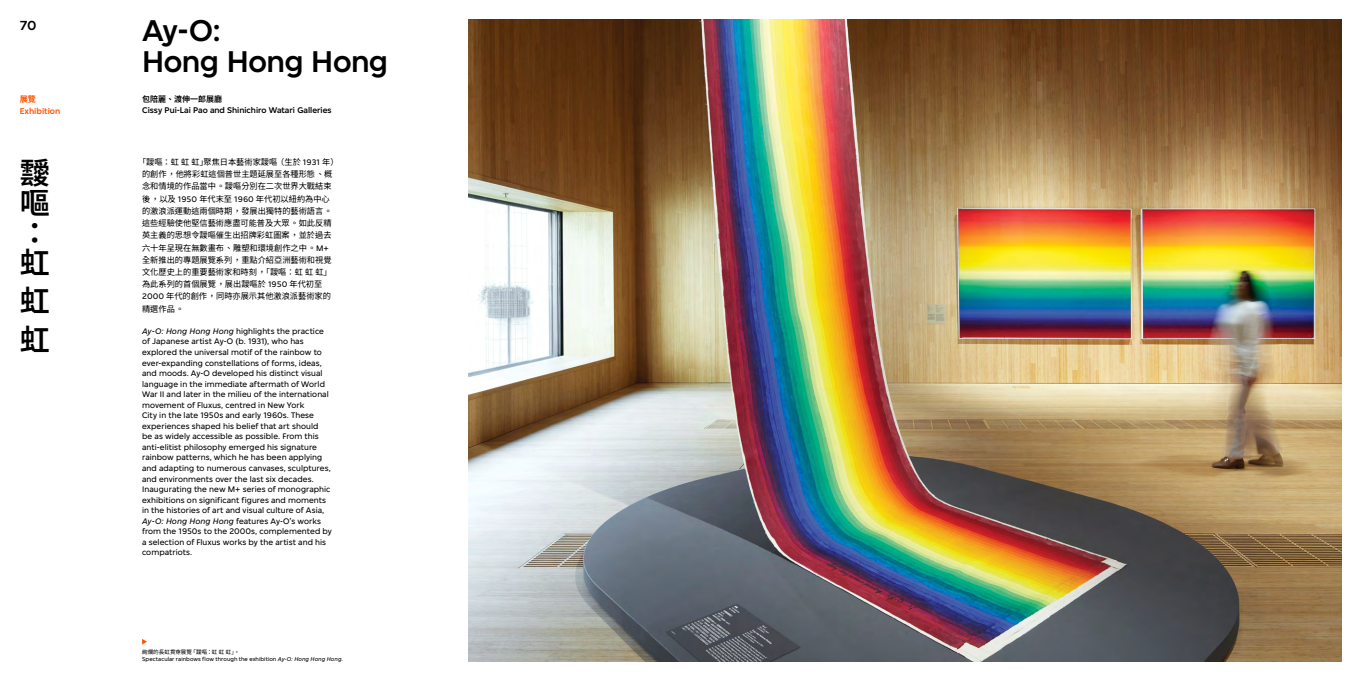
<style>
.page{position:relative;width:1361px;height:681px;background:#fff}
.page>*{position:absolute;margin:0;border:0;box-sizing:border-box;transform-origin:0 0}
.t1{font:500 32px/31px "Simplistic Mplus";letter-spacing:-.01em;color:#000}
.t2{font:600 30px/30px "Noto Sans TC";color:#000}
.t3{font:500 14px "Simplistic Mplus";color:#000}
.t4{font:500 9px "Simplistic Mplus";color:#ff5200}
.t5{font:500 8.8px "Simplistic Mplus";color:#000}
.t6{font:8.6px/10.5px "Simplistic Mplus";letter-spacing:.005em;color:#000}
.t7{font:8.2px/12.2px "Noto Sans TC";color:#000}
.t8{font:600 8px "Noto Sans TC";color:#000}
.t9{font:700 8px "Noto Sans TC";color:#ff5200}
.t10{font:6px "Simplistic Mplus";letter-spacing:.005em;color:#000}
.t11{font:5.5px "Noto Sans TC";letter-spacing:.015em;color:#000}
.s1{font-family:"Simplistic Mplus";font-size:8.6px}
.s2{font-style:italic}
</style>
<div class="page">
<img style="left:468px;top:20px;width:873px;height:640px">
<svg style="left:142px;top:639px;width:5px;height:5px"></svg>
<h3 class="t3" style="left:20px;top:17px;width:18px">70</h3>
<h1 class="t1" style="left:142px;top:15px;width:247px">Ay-O:<br>Hong Hong Hong</h1>
<p class="t5" style="left:142px;top:105px;width:191px">Cissy Pui-Lai Pao and Shinichiro Watari Galleries</p>
<p class="t8" style="left:142px;top:94px;width:81px">包陪麗、渡伸一郎展廳</p>
<p class="t9" style="left:20px;top:94px;width:17px">展覽</p>
<p class="t4" style="left:20px;top:106px;width:42px">Exhibition</p>
<h2 class="t2" style="left:20px;top:158px;width:31px">靉嘔：虹</h2>
<h2 class="t2" style="left:20px;top:283px;width:30px;line-height:38.3px">虹虹</h2>
<p class="t7" style="left:142px;top:156px;width:198px;text-indent:-4px">「靉嘔：虹虹虹」聚焦日本藝術家靉嘔（生於 <span class="s1">1931</span> 年）的創作，他將彩虹這個普世主題延展至各種形態、概念和情境的作品當中。靉嘔分別在二次世界大戰結束後，以及 <span class="s1">1950</span> 年代末至 <span class="s1">1960</span> 年代初以紐約為中心的激浪派運動這兩個時期，發展出獨特的藝術語言。這些經驗使他堅信藝術應盡可能普及大眾。如此反精英主義的思想令靉嘔催生出招牌彩虹圖案，並於過去六十年呈現在無數畫布、雕塑和環境創作之中。<span class="s1">M+</span>全新推出的專題展覽系列，重點介紹亞洲藝術和視覺文化歷史上的重要藝術家和時刻，「靉嘔：虹虹虹」為此系列的首個展覽，展出靉嘔於 <span class="s1">1950</span> 年代初至<br><span class="s1">2000</span> 年代的創作，同時亦展示其他激浪派藝術家的精選作品。</p>
<p class="t6" style="left:142px;top:325px;width:191px"><span class="s2">Ay-O: Hong Hong Hong</span> highlights the practice of Japanese artist Ay-O (b. 1931), who has explored the universal motif of the rainbow to ever-expanding constellations of forms, ideas, and moods. Ay-O developed his distinct visual language in the immediate aftermath of World War II and later in the milieu of the international movement of Fluxus, centred in New York<br>City in the late 1950s and early 1960s. These experiences shaped his belief that art should<br>be as widely accessible as possible. From this anti-elitist philosophy emerged his signature rainbow patterns, which he has been applying and adapting to numerous canvases, sculptures, and environments over the last six decades.<br>Inaugurating the new M+ series of monographic exhibitions on significant figures and moments in the histories of art and visual culture of Asia, <span class="s2">Ay-O: Hong Hong Hong</span> features Ay-O’s works from the 1950s to the 2000s, complemented by a selection of Fluxus works by the artist and his compatriots.</p>
<p class="t11" style="left:142px;top:648px;width:99px">絢爛的長虹貫穿展覽「靉嘔：虹虹虹」。</p>
<p class="t10" style="left:142px;top:655px;width:202px">Spectacular rainbows flow through the exhibition <span class="s2">Ay-O: Hong Hong Hong</span>.</p>
</div>
